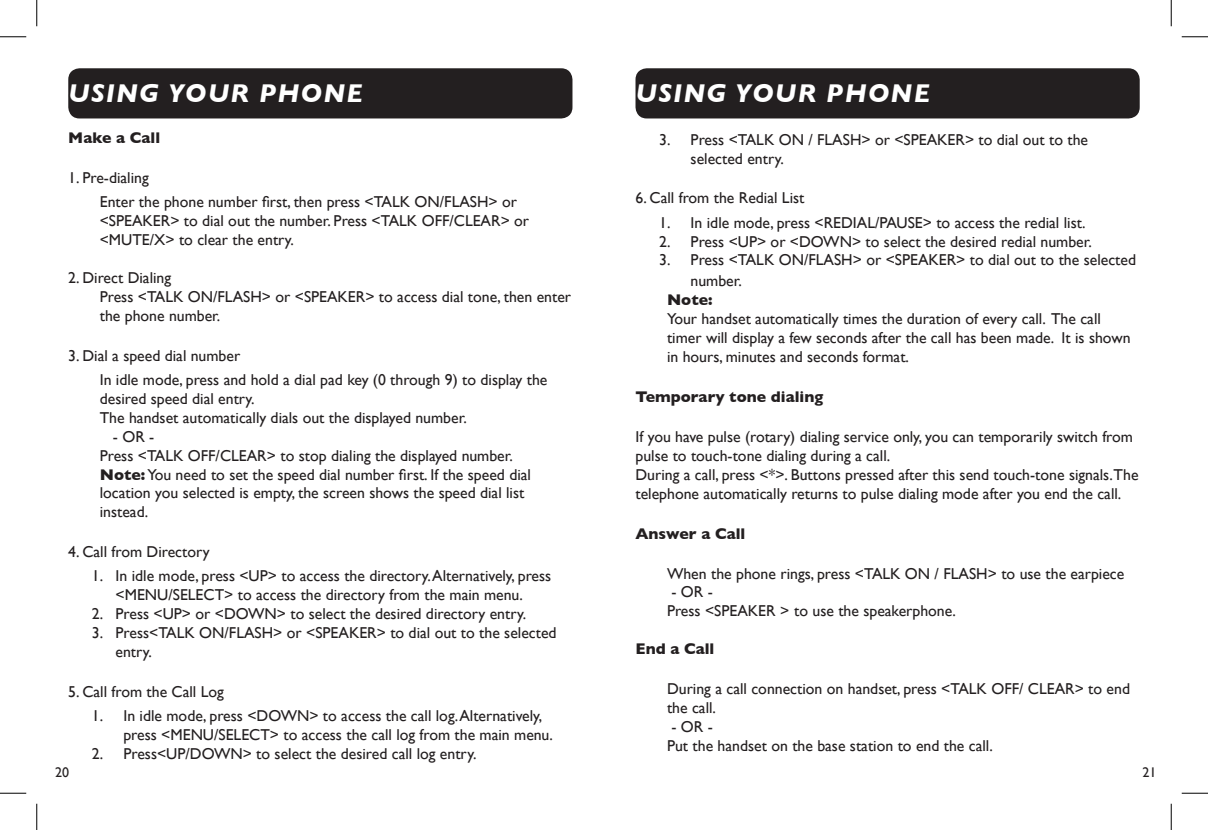
<style>
.page{position:relative;width:1208px;height:830px;background:#fff}
.page>*{position:absolute;margin:0;border:0;box-sizing:border-box;transform-origin:0 0}
.t1{font:italic 700 26.25px "Gill Sans";letter-spacing:.045em;color:#fff}
.Heading_3{font:15.75px/18.9px "Gill Sans";color:#231f20}
.Heading_2{font:700 15.75px "Gill Sans";color:#231f20}
.t2{font:14px "Gill Sans";color:#231f20}
.s1{font-weight:700}
</style>
<div class="page">
<div style="left:68px;top:68px;width:504px;height:50px;background:#231f20;border-radius:11px"></div>
<div style="left:635px;top:68px;width:504px;height:50px;background:#231f20;border-radius:11px"></div>
<svg style="left:0;top:36px;width:26px;height:1px"></svg>
<svg style="left:1181px;top:36px;width:27px;height:1px"></svg>
<svg style="left:0;top:792px;width:26px;height:1px"></svg>
<svg style="left:1181px;top:792px;width:27px;height:1px"></svg>
<svg style="left:36px;top:0;width:1px;height:26px"></svg>
<svg style="left:36px;top:803px;width:1px;height:27px"></svg>
<svg style="left:1170px;top:0;width:1px;height:26px"></svg>
<svg style="left:1170px;top:803px;width:1px;height:27px"></svg>
<p class="t1" style="left:68px;top:78px;width:296px">USING YOUR PHONE</p>
<p class="t1" style="left:635px;top:78px;width:296px">USING YOUR PHONE</p>
<p class="Heading_2" style="left:68px;top:129px;width:93px">Make a Call</p>
<p class="Heading_3" style="left:68px;top:168px;width:82px">1. Pre-dialing</p>
<p class="Heading_3" style="left:100px;top:192px;width:431px">Enter the phone number first, then press &lt;TALK ON/FLASH&gt; or &lt;SPEAKER&gt; to dial out the number. Press &lt;TALK OFF/CLEAR&gt; or &lt;MUTE/X&gt; to clear the entry.</p>
<p class="Heading_3" style="left:68px;top:268px;width:104px">2. Direct Dialing</p>
<p class="Heading_3" style="left:100px;top:287px;width:473px">Press &lt;TALK ON/FLASH&gt; or &lt;SPEAKER&gt; to access dial tone, then enter the phone number.</p>
<p class="Heading_3" style="left:68px;top:346px;width:173px">3. Dial a speed dial number</p>
<p class="Heading_3" style="left:100px;top:370px;width:449px">In idle mode, press and hold a dial pad key (0 through 9) to display the desired speed dial entry.</p>
<p class="Heading_3" style="left:100px;top:408px;width:368px">The handset automatically dials out the displayed number.</p>
<p class="Heading_3" style="left:113px;top:427px;width:43px">- OR -</p>
<p class="Heading_3" style="left:100px;top:445px;width:415px">Press &lt;TALK OFF/CLEAR&gt; to stop dialing the displayed number.</p>
<p class="Heading_3" style="left:100px;top:464px;width:433px"><span class="s1">Note:</span> You need to set the speed dial number first. If the speed dial location you selected is empty, the screen shows the speed dial list instead.</p>
<p class="Heading_3" style="left:68px;top:542px;width:143px">4. Call from Directory</p>
<p class="Heading_3" style="left:92px;top:566px;width:461px;text-align:center">1. In idle mode, press &lt;UP&gt; to access the directory. Alternatively, press &lt;MENU/SELECT&gt; to access the directory from the main menu.</p>
<p class="Heading_3" style="left:92px;top:604px;width:436px">2. Press &lt;UP&gt; or &lt;DOWN&gt; to select the desired directory entry.</p>
<p class="Heading_3" style="left:116px;top:623px;width:442px;text-indent:-24px">3. Press&lt;TALK ON/FLASH&gt; or &lt;SPEAKER&gt; to dial out to the selected entry.</p>
<p class="Heading_3" style="left:68px;top:682px;width:157px">5. Call from the Call Log</p>
<p class="Heading_3" style="left:123px;top:706px;width:431px;text-indent:-32px">1. In idle mode, press &lt;DOWN&gt; to access the call log. Alternatively, press &lt;MENU/SELECT&gt; to access the call log from the main menu.</p>
<p class="Heading_3" style="left:92px;top:744px;width:386px">2. Press&lt;UP/DOWN&gt; to select the desired call log entry.</p>
<p class="Heading_3" style="left:690px;top:130px;width:399px;text-indent:-32px">3. Press &lt;TALK ON / FLASH&gt; or &lt;SPEAKER&gt; to dial out to the selected entry.</p>
<p class="Heading_3" style="left:635px;top:188px;width:170px">6. Call from the Redial List</p>
<p class="Heading_3" style="left:659px;top:213px;width:428px">1. In idle mode, press &lt;REDIAL/PAUSE&gt; to access the redial list.</p>
<p class="Heading_3" style="left:659px;top:231px;width:434px">2. Press &lt;UP&gt; or &lt;DOWN&gt; to select the desired redial number.</p>
<p class="Heading_3" style="left:690px;top:249px;width:447px;line-height:21px;text-indent:-32px">3. Press &lt;TALK ON/FLASH&gt; or &lt;SPEAKER&gt; to dial out to the selected number.</p>
<p class="Heading_2" style="left:667px;top:291px;width:47px">Note:</p>
<p class="Heading_3" style="left:667px;top:309px;width:465px">Your handset automatically times the duration of every call. The call timer will display a few seconds after the call has been made. It is shown in hours, minutes and seconds format.</p>
<p class="Heading_2" style="left:635px;top:387px;width:189px">Temporary tone dialing</p>
<p class="Heading_3" style="left:635px;top:427px;width:499px">If you have pulse (rotary) dialing service only, you can temporarily switch from pulse to touch-tone dialing during a call.</p>
<p class="Heading_3" style="left:635px;top:465px;width:504px">During a call, press &lt;*&gt;. Buttons pressed after this send touch-tone signals.The telephone automatically returns to pulse dialing mode after you end the call.</p>
<p class="Heading_2" style="left:635px;top:524px;width:111px">Answer a Call</p>
<p class="Heading_3" style="left:667px;top:563px;width:459px">When the phone rings, press &lt;TALK ON / FLASH&gt; to use the earpiece</p>
<p class="Heading_3" style="left:671px;top:582px;width:43px">- OR -</p>
<p class="Heading_3" style="left:667px;top:601px;width:290px">Press &lt;SPEAKER &gt; to use the speakerphone.</p>
<p class="Heading_2" style="left:635px;top:639px;width:80px">End a Call</p>
<p class="Heading_3" style="left:667px;top:679px;width:464px">During a call connection on handset, press &lt;TALK OFF/ CLEAR&gt; to end the call.</p>
<p class="Heading_3" style="left:671px;top:717px;width:43px">- OR -</p>
<p class="Heading_3" style="left:667px;top:735px;width:327px">Put the handset on the base station to end the call.</p>
<p class="t2" style="left:55px;top:763px;width:16px">20</p>
<p class="t2" style="left:1142px;top:763px;width:16px">21</p>
</div>
